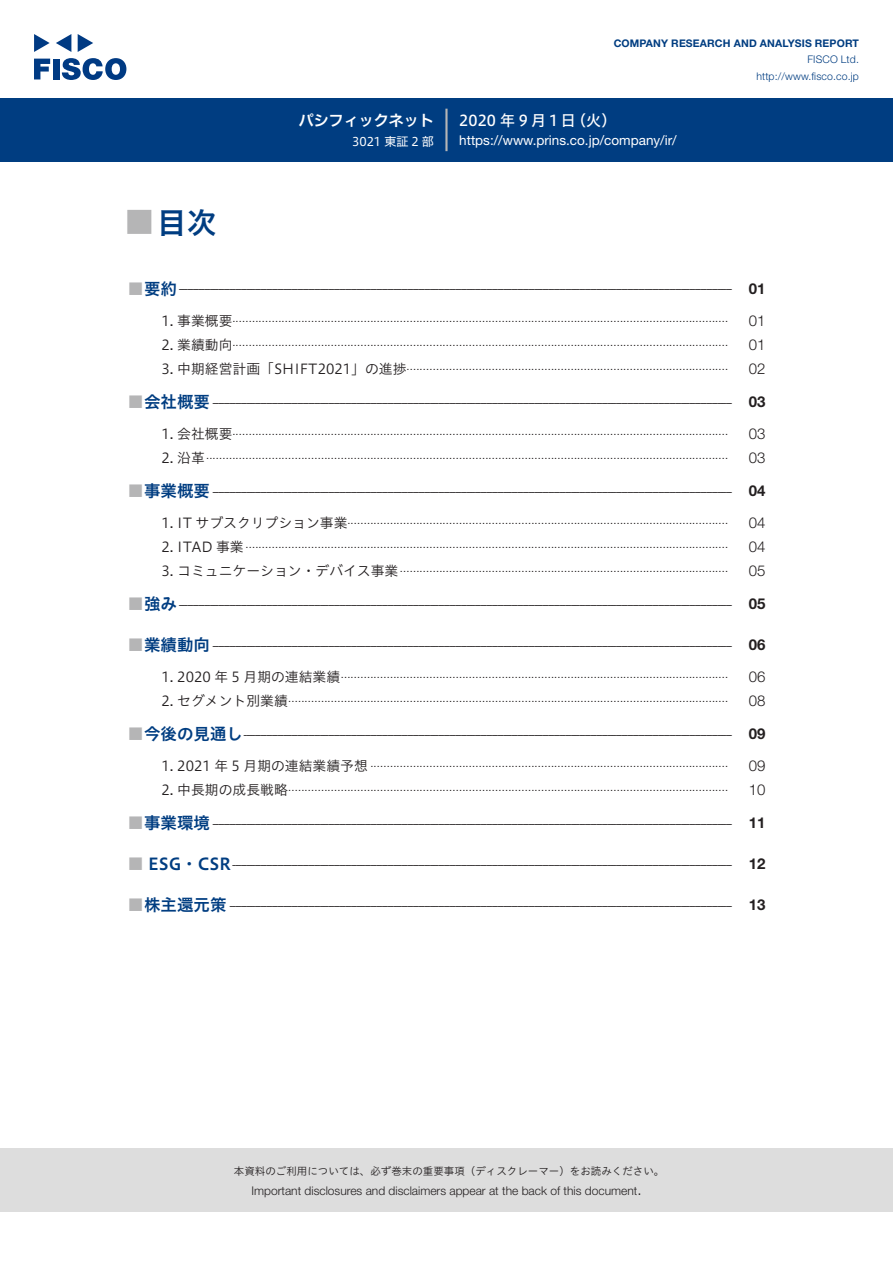
<style>
.page{position:relative;width:893px;height:1263px;background:#fff}
.page>*{position:absolute;margin:0;border:0;box-sizing:border-box;transform-origin:0 0}
.t1{font:30px "Hiragino UD Sans Std N W6";color:#003d81}
.t2{font:700 24px "Koz Go Pro";color:#b5b5b6}
.t3{font:16.5px "Hiragino UD Sans Std W6";color:#003d81}
.t4{font:300 15px "Helvetica Neue LT Std";color:#231f20}
.t5{font:700 15px "Helvetica Neue LT Std";color:#231f20}
.t6{font:15px "Hiragino UD Sans F Std N W5";letter-spacing:.185em;color:#fff}
.t7{font:15px "Hiragino UD Sans F Std N W6";color:#fff}
.t8{font:13.8px "Hiragino UD Sans Std W3";color:#231f20}
.t9{font:13.5px "Helvetica Neue LT Std";color:#fff}
.t10{font:12px "Hiragino UD Sans Std W3";color:#231f20}
.t11{font:300 12px "Helvetica Neue LT Std";color:#231f20}
.t12{font:12px "Hiragino UD Sans F Std N W4";color:#fff}
.t13{font:10.5px "Hiragino UD Sans Std W3";color:#231f20}
.t14{font:700 10.5px "Helvetica Neue LT Std";letter-spacing:.015em;color:#003d81}
.t15{font:300 10.5px/16.5px "Helvetica Neue LT Std";letter-spacing:.015em;color:#003d81;text-align:right}
.t16{font:9px "Hiragino UD Sans Std W3";color:#231f20}
.s1{color:#b5b5b6}
</style>
<div class="page">
<div style="left:0;top:1148px;width:893px;height:64px;background:#ddd"></div>
<svg style="left:34px;top:59px;width:16px;height:20px"></svg>
<div style="left:53px;top:59px;width:6px;height:20px;background:#003a83"></div>
<svg style="left:62px;top:58px;width:64px;height:22px"></svg>
<svg style="left:34px;top:34px;width:16px;height:18px"></svg>
<svg style="left:78px;top:34px;width:15px;height:18px"></svg>
<svg style="left:56px;top:34px;width:15px;height:18px"></svg>
<div style="left:0;top:98px;width:893px;height:64px;background:#003d81"></div>
<hr style="left:445px;top:109px;width:3px;height:42px;background:#b5b5b6">
<h2 class="t2" style="left:128px;top:207px;width:25px">█</h2>
<h1 class="t1" style="left:157px;top:199px;width:61px">目次</h1>
<p class="t7" style="left:299px;top:109px;width:137px">パシフィックネット</p>
<p class="t12" style="left:352px;top:132px;width:83px">3021 東証 2 部</p>
<p class="t14" style="left:614px;top:37px;width:247px">COMPANY RESEARCH AND ANALYSIS REPORT</p>
<p class="t15" style="left:756px;top:51px;width:104px">FISCO Ltd. http://www.fisco.co j p.</p>
<p class="t6" style="left:459px;top:109px;width:118px">2020年9月1日</p>
<p class="t6" style="left:571px;top:109px;width:47px">（火(</p>
<p class="t9" style="left:459px;top:132px;width:219px">https://www.prins.co j p. /company /i r/</p>
<h3 class="t3" style="left:128px;top:276px;width:51px"><span class="s1">■</span>要約</h3>
<p class="t10" style="left:177px;top:280px;width:557px">-----------------------------------------------------------------------------------------------------------------------------------------------------------------------------------------------------</p>
<p class="t8" style="left:162px;top:310px;width:73px">1. 事業概要</p>
<p class="t16" style="left:233px;top:312px;width:497px">.......................................................................................................................................................</p>
<p class="t8" style="left:162px;top:334px;width:73px">2. 業績動向</p>
<p class="t16" style="left:233px;top:336px;width:497px">.......................................................................................................................................................</p>
<p class="t8" style="left:162px;top:358px;width:246px">3. 中期経営計画「SHIFT2021」の進捗</p>
<p class="t16" style="left:407px;top:360px;width:323px">..................................................................................................</p>
<h3 class="t3" style="left:128px;top:389px;width:84px"><span class="s1">■</span>会社概要</h3>
<p class="t10" style="left:210px;top:393px;width:524px">-----------------------------------------------------------------------------------------------------------------------------------------------------------------------------------------</p>
<p class="t8" style="left:162px;top:423px;width:73px">1. 会社概要</p>
<p class="t16" style="left:233px;top:425px;width:497px">.......................................................................................................................................................</p>
<p class="t8" style="left:162px;top:447px;width:45px">2. 沿革</p>
<p class="t16" style="left:206px;top:449px;width:523px">...............................................................................................................................................................</p>
<h3 class="t3" style="left:128px;top:478px;width:84px"><span class="s1">■</span>事業概要</h3>
<p class="t10" style="left:210px;top:482px;width:524px">-----------------------------------------------------------------------------------------------------------------------------------------------------------------------------------------</p>
<p class="t8" style="left:162px;top:512px;width:187px">1. IT サブスクリプション事業</p>
<p class="t16" style="left:348px;top:514px;width:382px">....................................................................................................................</p>
<p class="t8" style="left:162px;top:536px;width:84px">2. ITAD 事業</p>
<p class="t16" style="left:246px;top:538px;width:483px">...................................................................................................................................................</p>
<p class="t8" style="left:162px;top:560px;width:238px">3. コミュニケーション・デバイス事業</p>
<p class="t16" style="left:400px;top:562px;width:329px">....................................................................................................</p>
<h3 class="t3" style="left:128px;top:591px;width:51px"><span class="s1">■</span>強み</h3>
<p class="t10" style="left:177px;top:595px;width:557px">-----------------------------------------------------------------------------------------------------------------------------------------------------------------------------------------------------</p>
<h3 class="t3" style="left:128px;top:632px;width:84px"><span class="s1">■</span>業績動向</h3>
<p class="t10" style="left:210px;top:636px;width:524px">-----------------------------------------------------------------------------------------------------------------------------------------------------------------------------------------</p>
<p class="t8" style="left:162px;top:666px;width:180px">1. 2020 年 5 月期の連結業績</p>
<p class="t16" style="left:341px;top:668px;width:388px">......................................................................................................................</p>
<p class="t8" style="left:162px;top:690px;width:128px">2. セグメント別業績</p>
<p class="t16" style="left:289px;top:692px;width:441px">......................................................................................................................................</p>
<h3 class="t3" style="left:128px;top:721px;width:117px"><span class="s1">■</span>今後の見通し</h3>
<p class="t10" style="left:243px;top:725px;width:491px">------------------------------------------------------------------------------------------------------------------------------------------------------------------------------</p>
<p class="t8" style="left:162px;top:755px;width:208px">1. 2021 年 5 月期の連結業績予想</p>
<p class="t16" style="left:371px;top:757px;width:359px">.............................................................................................................</p>
<p class="t8" style="left:162px;top:779px;width:128px">2. 中長期の成長戦略</p>
<p class="t16" style="left:289px;top:781px;width:441px">......................................................................................................................................</p>
<h3 class="t3" style="left:128px;top:810px;width:84px"><span class="s1">■</span>事業環境</h3>
<p class="t10" style="left:210px;top:814px;width:524px">-----------------------------------------------------------------------------------------------------------------------------------------------------------------------------------------</p>
<h3 class="t3" style="left:128px;top:851px;width:105px"><span class="s1">■</span> ESG・CSR</h3>
<p class="t10" style="left:231px;top:855px;width:504px">----------------------------------------------------------------------------------------------------------------------------------------------------------------------------------</p>
<h3 class="t3" style="left:128px;top:892px;width:101px"><span class="s1">■</span>株主還元策</h3>
<p class="t10" style="left:227px;top:896px;width:508px">-----------------------------------------------------------------------------------------------------------------------------------------------------------------------------------</p>
<p class="t5" style="left:749px;top:279px;width:18px">01</p>
<p class="t4" style="left:749px;top:311px;width:18px">01</p>
<p class="t4" style="left:749px;top:335px;width:18px">01</p>
<p class="t4" style="left:749px;top:359px;width:18px">02</p>
<p class="t5" style="left:749px;top:392px;width:18px">03</p>
<p class="t4" style="left:749px;top:424px;width:18px">03</p>
<p class="t4" style="left:749px;top:448px;width:18px">03</p>
<p class="t5" style="left:749px;top:481px;width:18px">04</p>
<p class="t4" style="left:749px;top:513px;width:18px">04</p>
<p class="t4" style="left:749px;top:537px;width:18px">04</p>
<p class="t4" style="left:749px;top:561px;width:18px">05</p>
<p class="t5" style="left:749px;top:594px;width:18px">05</p>
<p class="t5" style="left:749px;top:635px;width:18px">06</p>
<p class="t4" style="left:749px;top:667px;width:18px">06</p>
<p class="t4" style="left:749px;top:691px;width:18px">08</p>
<p class="t5" style="left:749px;top:724px;width:18px">09</p>
<p class="t4" style="left:749px;top:756px;width:18px">09</p>
<p class="t4" style="left:749px;top:780px;width:18px">10</p>
<p class="t5" style="left:749px;top:813px;width:18px">11</p>
<p class="t5" style="left:749px;top:854px;width:18px">12</p>
<p class="t5" style="left:749px;top:895px;width:18px">13</p>
<p class="t13" style="left:234px;top:1163px;width:432px">本資料のご利用については、必ず巻末の重要事項（ディスクレーマー）をお読みください。</p>
<p class="t4" style="left:637px;top:1180px;width:6px">.</p>
<p class="t11" style="left:251px;top:1183px;width:387px">Important disclosures and disclaimers appear at the back of this document</p>
</div>
